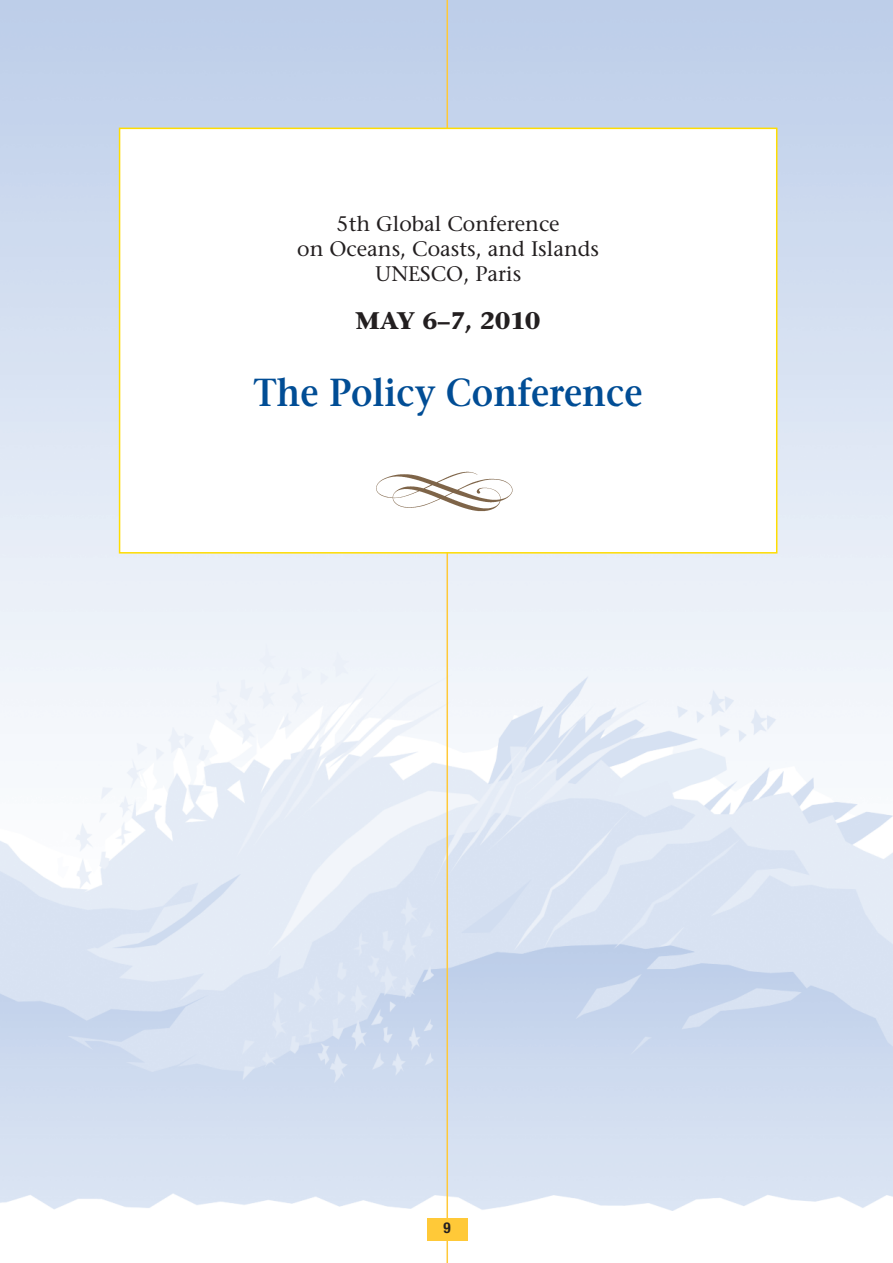
<style>
.page{position:relative;width:893px;height:1263px;background:#fff}
.page>*{position:absolute;margin:0;border:0;box-sizing:border-box;transform-origin:0 0}
.t1{font:600 39px "Stone Serif";color:#014d95;scale:.9 1}
.t2{font:700 24px "Stone Serif";color:#231f20}
.t3{font:21px/25.2px "Stone Serif";color:#231f20;text-align:center}
.t4{font:700 condensed 15px "Helvetica Neue";color:#231f20}
</style>
<div class="page">
<img style="left:0;top:0;width:893px;height:1211px">
<hr style="left:446px;top:0;width:2px;height:1263px;background:#ffc938">
<div style="left:427px;top:1218px;width:40px;height:22px;background:#ffc938"></div>
<div style="left:120px;top:129px;width:656px;height:423px;background:#fff"></div>
<div style="left:119px;top:128px;width:658px;height:426px;border:2px solid #ffdd01"></div>
<img style="left:376px;top:471px;width:137px;height:41px">
<p class="t3" style="left:297px;top:213px;width:303px">5th Global Conference<br>on Oceans, Coasts, and Islands<br>UNESCO, Paris</p>
<p class="t2" style="left:356px;top:311px;width:186px">MAY 6–7, 2010</p>
<h1 class="t1" style="left:254px;top:377px;width:433px">The Policy Conference</h1>
<p class="t4" style="left:443px;top:1222px;width:9px">9</p>
</div>
